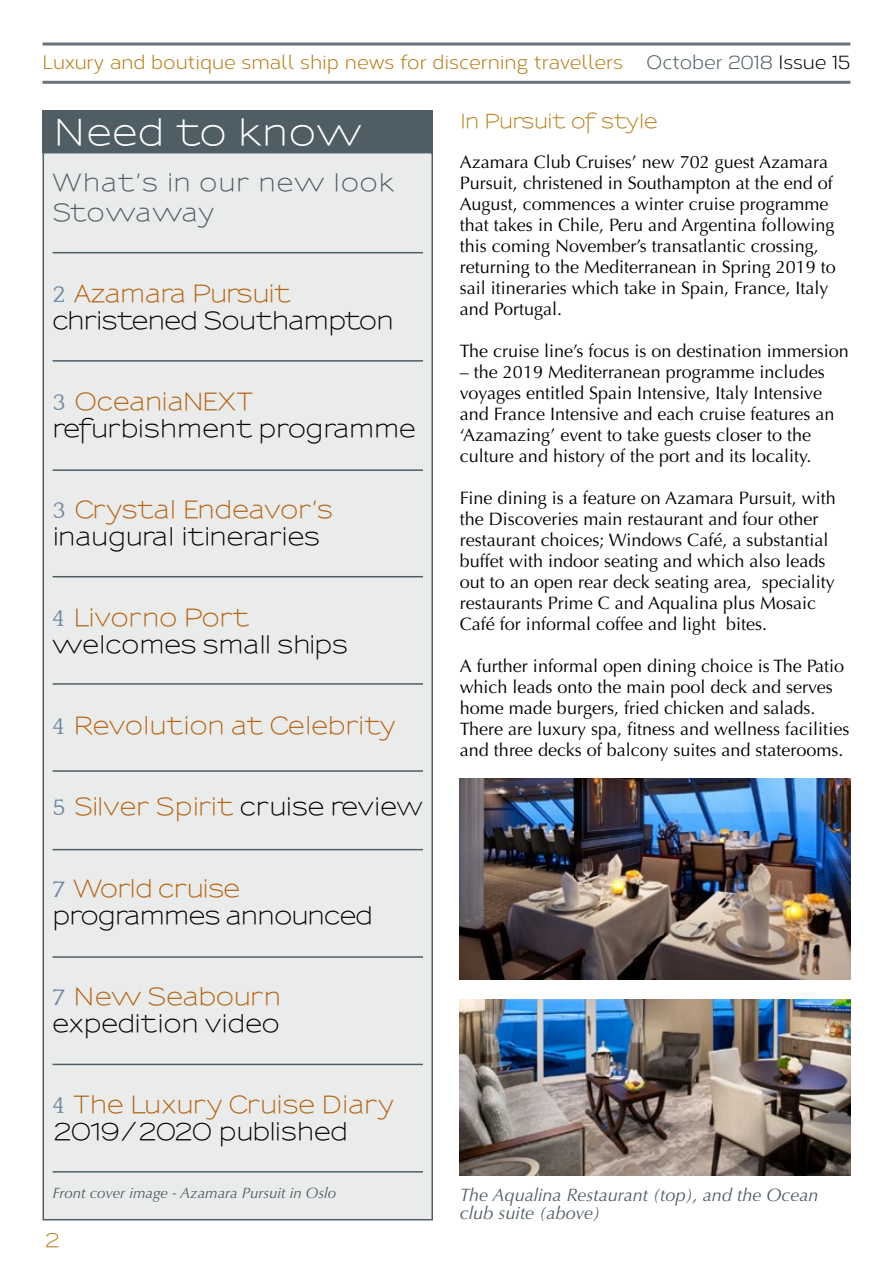
<style>
.page{position:relative;width:893px;height:1263px;background:#fff}
.page>*{position:absolute;margin:0;border:0;box-sizing:border-box;transform-origin:0 0}
.t1{font:600 36px "Sansumi";letter-spacing:.03em;color:#fff}
.t2{font:600 24px/27px "Sansumi";letter-spacing:-.01em;color:#000}
.t3{font:600 24px/27px "Sansumi";color:#b76411}
.t4{font:600 24px/30px "Sansumi";letter-spacing:.05em;color:#4f5d64}
.t5{font:19.5px "Corbert";color:#b67b11}
.t6{font:600 19.5px "Sansumi";letter-spacing:-.045em;color:#b67b11}
.t7{font:18px/21px "Optima";color:#000}
.t8{font:italic 18px/18px "Optima";color:#4f5d64}
.t9{font:italic 15px "Optima";color:#4f5d64}
.s1{color:#4f5d64}
.s2{color:#000}
.s3{font-family:"Quattrocento";font-weight:400;color:#7087a1}
.s4{color:#b76411}
</style>
<div class="page">
<hr style="left:43px;top:43px;width:807px;height:3px;background:#6a757b">
<hr style="left:43px;top:81px;width:807px;height:3px;background:#6a757b">
<div style="left:43px;top:110px;width:390px;height:43px;background:#4f5d64"></div>
<div style="left:43px;top:153px;width:389px;height:1067px;background:#eaecec"></div>
<div style="left:43px;top:152px;width:390px;height:1068px;border:2px solid #4f5d64"></div>
<hr style="left:53px;top:252px;width:370px;height:1px;background:#4f5d64">
<hr style="left:53px;top:360px;width:370px;height:2px;background:#4f5d64">
<hr style="left:53px;top:469px;width:370px;height:2px;background:#4f5d64">
<hr style="left:53px;top:576px;width:370px;height:1px;background:#4f5d64">
<hr style="left:53px;top:683px;width:370px;height:2px;background:#4f5d64">
<hr style="left:53px;top:849px;width:370px;height:1px;background:#4f5d64">
<hr style="left:53px;top:956px;width:370px;height:2px;background:#4f5d64">
<img style="left:460px;top:779px;width:390px;height:200px">
<img style="left:460px;top:999px;width:390px;height:176px">
<hr style="left:53px;top:770px;width:370px;height:2px;background:#4f5d64">
<hr style="left:53px;top:1064px;width:370px;height:1px;background:#4f5d64">
<hr style="left:53px;top:1171px;width:370px;height:1px;background:#4f5d64">
<p class="t5" style="left:43px;top:49px;width:809px">Luxury and boutique small ship news for discerning travellers <span class="s1">October 2018</span> <span class="s2">Issue 15</span></p>
<h1 class="t1" style="left:53px;top:113px;width:310px">Need to know</h1>
<h2 class="t4" style="left:53px;top:169px;width:343px">What’s in our new look<br>Stowaway</h2>
<h2 class="t2" style="left:53px;top:282px;width:343px"><span class="s3">2</span> <span class="s4">Azamara Pursuit </span>christened Southampton</h2>
<h2 class="t2" style="left:53px;top:390px;width:365px"><span class="s3">3</span> <span class="s4">OceaniaNEXT </span>refurbishment programme</h2>
<h2 class="t2" style="left:53px;top:498px;width:282px"><span class="s3">3</span> <span class="s4">Crystal Endeavor’s </span>inaugural itineraries</h2>
<h2 class="t2" style="left:53px;top:606px;width:297px"><span class="s3">4</span> <span class="s4">Livorno Port </span>welcomes small ships</h2>
<h2 class="t3" style="left:53px;top:714px;width:344px"><span class="s3">4</span> Revolution at Celebrity</h2>
<h2 class="t3" style="left:53px;top:795px;width:371px"><span class="s3">5</span> Silver Spirit <span class="s2">cruise review</span></h2>
<h2 class="t2" style="left:53px;top:876px;width:322px"><span class="s3">7</span> <span class="s4">World cruise </span>programmes announced</h2>
<h2 class="t2" style="left:53px;top:984px;width:230px"><span class="s3">7</span> <span class="s4">New Seabourn </span>expedition video</h2>
<h2 class="t3" style="left:53px;top:1092px;width:343px"><span class="s3">4</span> The Luxury Cruise Diary<br><span class="s2">2019/2020 published</span></h2>
<p class="t6" style="left:460px;top:111px;width:199px">In Pursuit of style</p>
<p class="t7" style="left:460px;top:152px;width:377px">Azamara Club Cruises’ new 702 guest Azamara Pursuit, christened in Southampton at the end of August, commences a winter cruise programme that takes in Chile, Peru and Argentina following this coming November’s transatlantic crossing, returning to the Mediterranean in Spring 2019 to sail itineraries which take in Spain, France, Italy and Portugal.</p>
<p class="t7" style="left:460px;top:341px;width:390px">The cruise line’s focus is on destination immersion</p>
<p class="t7" style="left:460px;top:362px;width:376px">– the 2019 Mediterranean programme includes voyages entitled Spain Intensive, Italy Intensive and France Intensive and each cruise features an ‘Azamazing’ event to take guests closer to the culture and history of the port and its locality.</p>
<p class="t7" style="left:460px;top:488px;width:377px">Fine dining is a feature on Azamara Pursuit, with the Discoveries main restaurant and four other restaurant choices; Windows Café, a substantial buffet with indoor seating and which also leads out to an open rear deck seating area, speciality restaurants Prime C and Aqualina plus Mosaic Café for informal coffee and light bites.</p>
<p class="t7" style="left:460px;top:656px;width:391px">A further informal open dining choice is The Patio which leads onto the main pool deck and serves home made burgers, fried chicken and salads.<br>There are luxury spa, fitness and wellness facilities and three decks of balcony suites and staterooms.</p>
<p class="t9" style="left:53px;top:1184px;width:285px">Front cover image - Azamara Pursuit in Oslo</p>
<p class="t8" style="left:460px;top:1186px;width:360px">The Aqualina Restaurant (top), and the Ocean club suite (above)</p>
<p class="t6" style="left:44px;top:1230px;width:18px">2</p>
</div>
